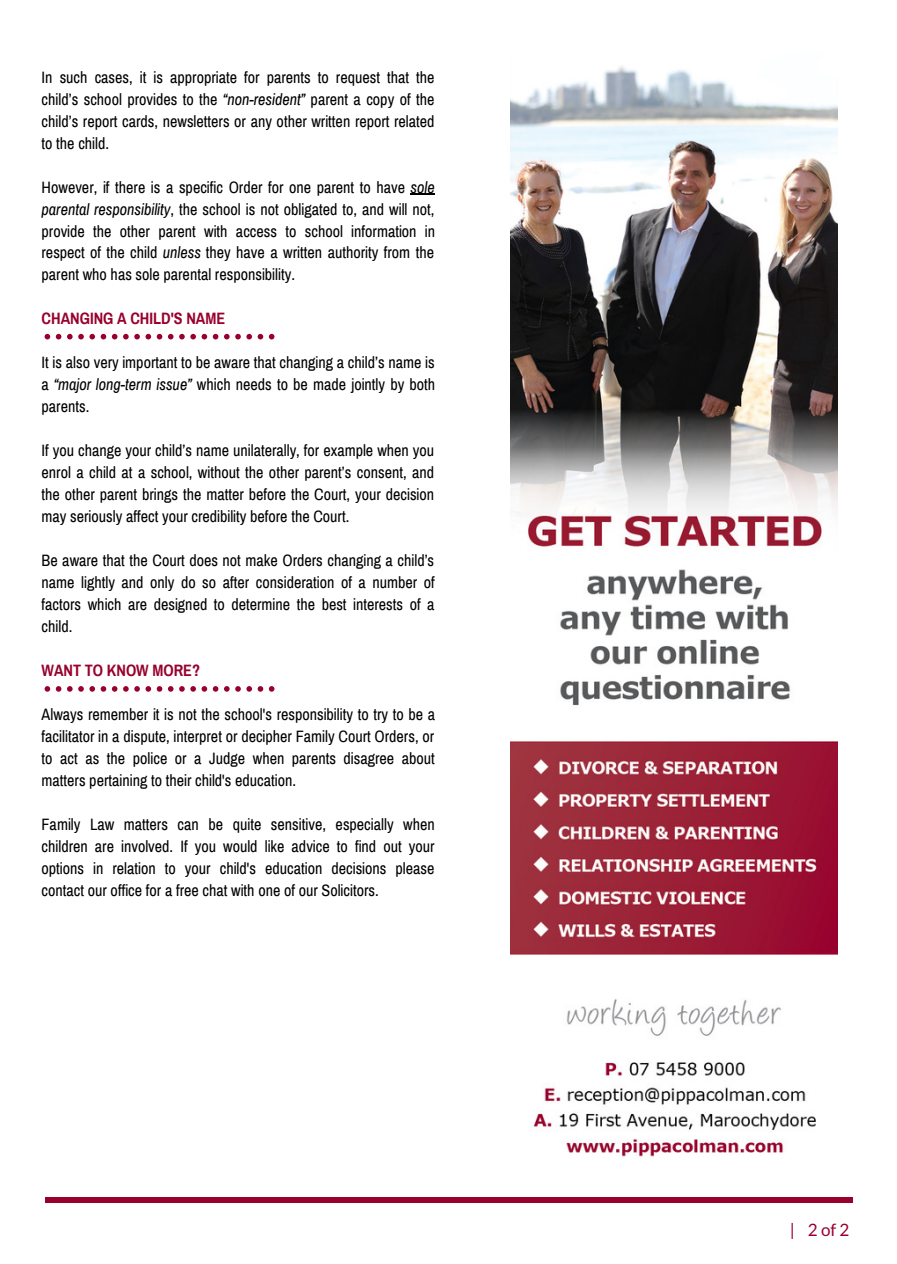
<style>
.page{position:relative;width:897px;height:1264px;background:#fff}
.page>*{position:absolute;margin:0;border:0;box-sizing:border-box;transform-origin:0 0}
.t1{font:17.1px "Lato";color:#98002e}
.t2{font:16.05px/22px "Archivo Narrow";color:#000;text-align:justify}
.t3{font:700 16.05px "Archivo Narrow";color:#98002e}
.s1{font-style:italic}
</style>
<div class="page">
<div style="left:45px;top:1197px;width:807px;height:5px;background:#98002e"></div>
<svg style="left:410px;top:194px;width:25px;height:1px"></svg>
<img style="left:510px;top:66px;width:327px;height:1092px">
<svg style="left:45px;top:686px;width:229px;height:5px"></svg>
<svg style="left:45px;top:334px;width:229px;height:5px"></svg>
<p class="t2" style="left:42px;top:66px;width:394px">In such cases, it is appropriate for parents to request that the child’s school provides to the <span class="s1">“non-resident”</span> parent a copy of the child’s report cards, newsletters or any other written report related to the child.</p>
<p class="t2" style="left:42px;top:176px;width:395px">However, if there is a specific Order for one parent to have <span class="s1">sole parental responsibility</span>, the school is not obligated to, and will not, provide the other parent with access to school information in respect of the child <span class="s1">unless</span> they have a written authority from the parent who has sole parental responsibility.</p>
<p class="t3" style="left:42px;top:310px;width:185px">CHANGING A CHILD'S NAME</p>
<p class="t2" style="left:42px;top:352px;width:395px">It is also very important to be aware that changing a child’s name is a <span class="s1">“major long-term issue”</span> which needs to be made jointly by both parents.</p>
<p class="t2" style="left:42px;top:440px;width:394px">If you change your child’s name unilaterally, for example when you enrol a child at a school, without the other parent’s consent, and the other parent brings the matter before the Court, your decision may seriously affect your credibility before the Court.</p>
<p class="t2" style="left:42px;top:550px;width:395px">Be aware that the Court does not make Orders changing a child’s name lightly and only do so after consideration of a number of factors which are designed to determine the best interests of a child.</p>
<p class="t3" style="left:42px;top:662px;width:160px">WANT TO KNOW MORE?</p>
<p class="t2" style="left:42px;top:704px;width:395px">Always remember it is not the school's responsibility to try to be a facilitator in a dispute, interpret or decipher Family Court Orders, or to act as the police or a Judge when parents disagree about matters pertaining to their child's education.</p>
<p class="t2" style="left:42px;top:813px;width:395px">Family Law matters can be quite sensitive, especially when children are involved. If you would like advice to find out your options in relation to your child's education decisions please contact our office for a free chat with one of our Solicitors.</p>
<p class="t1" style="left:789px;top:1219px;width:61px">| 2 of 2</p>
</div>
